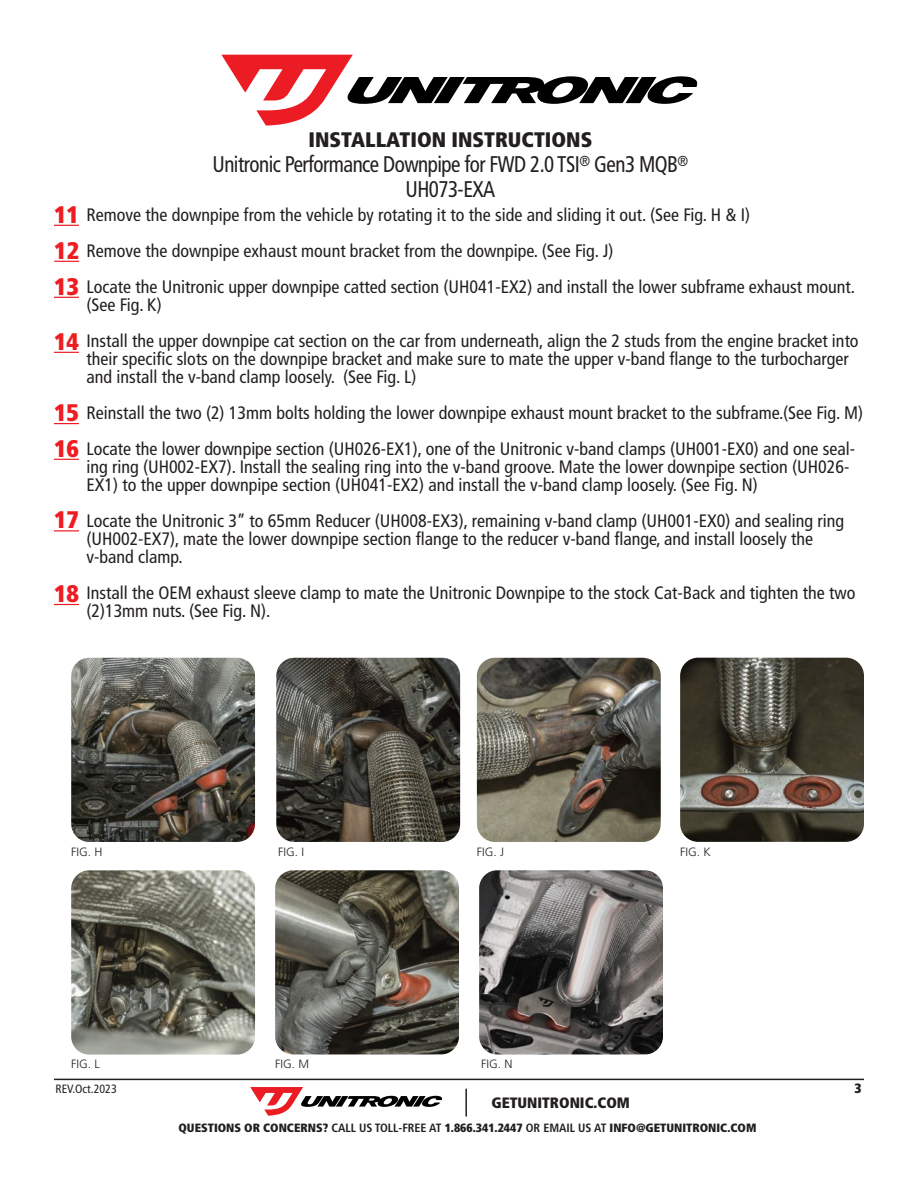
<style>
.page{position:relative;width:918px;height:1188px;background:#fff}
.page>*{position:absolute;margin:0;border:0;box-sizing:border-box;transform-origin:0 0}
.t1{font:900 condensed 24px "Frutiger LT Std";color:#ee1d23}
.t2{font:condensed 22.65px/25.2px "Frutiger LT Std";letter-spacing:-.025em;color:#231f20;text-align:center;scale:.93 1}
.t3{font:900 condensed 21px "Frutiger LT Std";color:#231f20}
.t4{font:condensed 18px/18px "Frutiger LT Std";color:#231f20}
.t5{font:900 condensed 15px "Frutiger LT Std";color:#231f20}
.t6{font:900 condensed 13.5px "Frutiger LT Std";color:#231f20}
.t7{font:900 condensed 12px "Frutiger LT Std";color:#231f20}
.t8{font:300 12px "Frutiger LT Std";color:#231f20}
.t9{font:condensed 12px "Frutiger LT Std";color:#231f20}
.s1{font-weight:700}
</style>
<div class="page">
<svg style="left:221px;top:55px;width:476px;height:71px"></svg>
<hr style="left:54px;top:1079px;width:810px;height:1px;background:#231f20">
<img style="left:477px;top:658px;width:184px;height:184px">
<img style="left:479px;top:870px;width:184px;height:184px">
<img style="left:680px;top:658px;width:184px;height:184px">
<img style="left:71px;top:658px;width:184px;height:184px">
<img style="left:71px;top:870px;width:184px;height:185px">
<img style="left:276px;top:658px;width:184px;height:184px">
<svg style="left:54px;top:225px;width:25px;height:1px"></svg>
<svg style="left:54px;top:261px;width:25px;height:1px"></svg>
<svg style="left:54px;top:297px;width:25px;height:1px"></svg>
<svg style="left:54px;top:352px;width:25px;height:1px"></svg>
<svg style="left:54px;top:423px;width:25px;height:1px"></svg>
<svg style="left:54px;top:459px;width:25px;height:1px"></svg>
<svg style="left:54px;top:530px;width:25px;height:1px"></svg>
<svg style="left:54px;top:604px;width:25px;height:1px"></svg>
<img style="left:275px;top:870px;width:184px;height:184px">
<hr style="left:465px;top:1089px;width:2px;height:28px;background:#231f20">
<svg style="left:250px;top:1087px;width:192px;height:29px"></svg>
<p class="t3" style="left:309px;top:126px;width:285px">INSTALLATION INSTRUCTIONS</p>
<p class="t2" style="left:212px;top:151px;width:513px">Unitronic Performance Downpipe for FWD 2.0 TSI<sup>®</sup> Gen3 MQB<sup>®<br></sup>UH073-EXA</p>
<p class="t1" style="left:54px;top:200px;width:26px">11</p>
<p class="t1" style="left:54px;top:236px;width:26px">12</p>
<p class="t1" style="left:54px;top:272px;width:26px">13</p>
<p class="t1" style="left:54px;top:327px;width:26px">14</p>
<p class="t4" style="left:86px;top:206px;width:665px">Remove the downpipe from the vehicle by rotating it to the side and sliding it out. (See Fig. H &amp; I)</p>
<p class="t4" style="left:86px;top:242px;width:529px">Remove the downpipe exhaust mount bracket from the downpipe. (See Fig. J)</p>
<p class="t4" style="left:86px;top:278px;width:770px">Locate the Unitronic upper downpipe catted section (UH041-EX2) and install the lower subframe exhaust mount. (See Fig. K)</p>
<p class="t4" style="left:86px;top:332px;width:774px">Install the upper downpipe cat section on the car from underneath, align the 2 studs from the engine bracket into their specific slots on the downpipe bracket and make sure to mate the upper v-band flange to the turbocharger and install the v-band clamp loosely. (See Fig. L)</p>
<p class="t4" style="left:86px;top:404px;width:778px">Reinstall the two (2) 13mm bolts holding the lower downpipe exhaust mount bracket to the subframe.(See Fig. M)</p>
<p class="t4" style="left:86px;top:440px;width:770px">Locate the lower downpipe section (UH026-EX1), one of the Unitronic v-band clamps (UH001-EX0) and one seal&shy;ing ring (UH002-EX7). Install the sealing ring into the v-band groove. Mate the lower downpipe section (UH026-<br>EX1) to the upper downpipe section (UH041-EX2) and install the v-band clamp loosely. (See Fig. N)</p>
<p class="t4" style="left:86px;top:512px;width:759px">Locate the Unitronic 3” to 65mm Reducer (UH008-EX3), remaining v-band clamp (UH001-EX0) and sealing ring (UH002-EX7), mate the lower downpipe section flange to the reducer v-band flange, and install loosely the v-band clamp.</p>
<p class="t4" style="left:86px;top:584px;width:771px">Install the OEM exhaust sleeve clamp to mate the Unitronic Downpipe to the stock Cat-Back and tighten the two (2)13mm nuts. (See Fig. N).</p>
<p class="t1" style="left:54px;top:398px;width:26px">15</p>
<p class="t1" style="left:54px;top:434px;width:26px">16</p>
<p class="t1" style="left:54px;top:505px;width:26px">17</p>
<p class="t1" style="left:54px;top:579px;width:26px">18</p>
<p class="t8" style="left:71px;top:845px;width:33px">FIG. H</p>
<p class="t8" style="left:278px;top:845px;width:27px">FIG. I</p>
<p class="t8" style="left:477px;top:845px;width:29px">FIG. J</p>
<p class="t8" style="left:680px;top:845px;width:32px">FIG. K</p>
<p class="t8" style="left:71px;top:1057px;width:30px">FIG. L</p>
<p class="t8" style="left:275px;top:1057px;width:35px">FIG. M</p>
<p class="t8" style="left:481px;top:1057px;width:33px">FIG. N</p>
<p class="t9" style="left:56px;top:1081px;width:63px">REV.Oct.2023</p>
<p class="t5" style="left:491px;top:1094px;width:140px">GETUNITRONIC.COM</p>
<p class="t7" style="left:178px;top:1120px;width:580px">QUESTIONS OR CONCERNS? <span class="s1">CALL US TOLL-FREE AT</span> 1.866.341.2447 <span class="s1">OR EMAIL US AT</span> INFO@GETUNITRONIC.COM</p>
<p class="t6" style="left:854px;top:1080px;width:9px">3</p>
</div>
